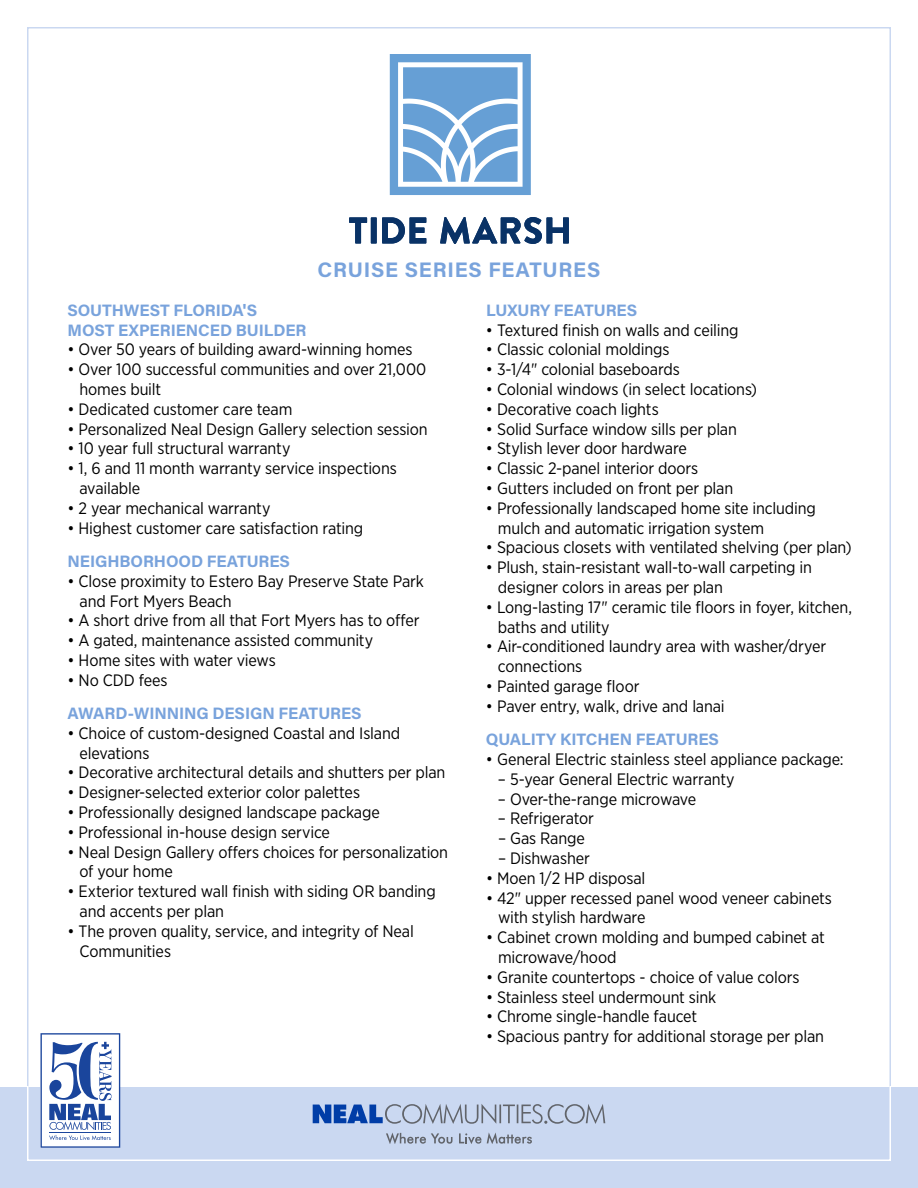
<style>
.page{position:relative;width:918px;height:1188px;background:#fff}
.page>*{position:absolute;margin:0;border:0;box-sizing:border-box;transform-origin:0 0}
.t1{font:21px "Acumin Variable Concept";letter-spacing:.035em;color:#79a3dc}
.t2{font:16.5px/19.8px "Gotham Narrow";letter-spacing:-.01em;color:#000}
.t3{font:16.5px/19.8px "Acumin Variable Concept";letter-spacing:-.005em;color:#79a3dc}
</style>
<div class="page">
<svg style="left:390px;top:54px;width:141px;height:141px"></svg>
<svg style="left:349px;top:217px;width:18px;height:27px"></svg>
<div style="left:371px;top:217px;width:6px;height:27px;background:#093266"></div>
<svg style="left:382px;top:217px;width:44px;height:27px"></svg>
<svg style="left:440px;top:217px;width:129px;height:27px"></svg>
<div style="left:0;top:1087px;width:918px;height:101px;background:#cad8f1"></div>
<svg style="left:27px;top:1087px;width:864px;height:74px"></svg>
<svg style="left:313px;top:1104px;width:292px;height:20px"></svg>
<svg style="left:386px;top:1133px;width:67px;height:11px"></svg>
<svg style="left:459px;top:1132px;width:73px;height:12px"></svg>
<svg style="left:40px;top:1033px;width:80px;height:115px"></svg>
<h2 class="t1" style="left:317px;top:256px;width:285px">CRUISE SERIES FEATURES</h2>
<h3 class="t3" style="left:68px;top:300px;width:240px">SOUTHWEST FLORIDA'S<br>MOST EXPERIENCED BUILDER</h3>
<p class="t2" style="left:68px;top:339px;width:347px">• Over 50 years of building award-winning homes</p>
<p class="t2" style="left:80px;top:359px;width:348px;text-indent:-12px">• Over 100 successful communities and over 21,000 homes built</p>
<p class="t2" style="left:68px;top:399px;width:226px">• Dedicated customer care team</p>
<p class="t2" style="left:68px;top:419px;width:362px">• Personalized Neal Design Gallery selection session</p>
<p class="t2" style="left:68px;top:438px;width:224px">• 10 year full structural warranty</p>
<p class="t2" style="left:80px;top:458px;width:319px;text-indent:-12px">• 1, 6 and 11 month warranty service inspections available</p>
<p class="t2" style="left:68px;top:498px;width:205px">• 2 year mechanical warranty</p>
<p class="t2" style="left:68px;top:518px;width:297px">• Highest customer care satisfaction rating</p>
<h3 class="t3" style="left:68px;top:551px;width:224px">NEIGHBORHOOD FEATURES</h3>
<p class="t2" style="left:80px;top:571px;width:346px;text-indent:-12px">• Close proximity to Estero Bay Preserve State Park and Fort Myers Beach</p>
<p class="t2" style="left:68px;top:610px;width:354px">• A short drive from all that Fort Myers has to offer</p>
<p class="t2" style="left:68px;top:630px;width:307px">• A gated, maintenance assisted community</p>
<p class="t2" style="left:68px;top:650px;width:210px">• Home sites with water views</p>
<p class="t2" style="left:68px;top:670px;width:102px">• No CDD fees</p>
<h3 class="t3" style="left:68px;top:703px;width:296px">AWARD-WINNING DESIGN FEATURES</h3>
<p class="t2" style="left:80px;top:723px;width:322px;text-indent:-12px">• Choice of custom-designed Coastal and Island elevations</p>
<p class="t2" style="left:68px;top:762px;width:379px">• Decorative architectural details and shutters per plan</p>
<p class="t2" style="left:68px;top:782px;width:294px">• Designer-selected exterior color palettes</p>
<p class="t2" style="left:68px;top:802px;width:314px">• Professionally designed landscape package</p>
<p class="t2" style="left:68px;top:822px;width:264px">• Professional in-house design service</p>
<p class="t2" style="left:80px;top:842px;width:370px;text-indent:-12px">• Neal Design Gallery offers choices for personalization of your home</p>
<p class="t2" style="left:80px;top:881px;width:358px;text-indent:-12px">• Exterior textured wall finish with siding OR banding and accents per plan</p>
<p class="t2" style="left:80px;top:921px;width:336px;text-indent:-12px">• The proven quality, service, and integrity of Neal<br>Communities</p>
<h3 class="t3" style="left:486px;top:300px;width:153px">LUXURY FEATURES</h3>
<p class="t2" style="left:486px;top:320px;width:254px">• Textured finish on walls and ceiling</p>
<p class="t2" style="left:486px;top:339px;width:185px">• Classic colonial moldings</p>
<p class="t2" style="left:486px;top:359px;width:195px">• 3-1/4" colonial baseboards</p>
<p class="t2" style="left:486px;top:379px;width:273px">• Colonial windows (in select locations)</p>
<p class="t2" style="left:486px;top:399px;width:174px">• Decorative coach lights</p>
<p class="t2" style="left:486px;top:419px;width:253px">• Solid Surface window sills per plan</p>
<p class="t2" style="left:486px;top:438px;width:203px">• Stylish lever door hardware</p>
<p class="t2" style="left:486px;top:458px;width:214px">• Classic 2-panel interior doors</p>
<p class="t2" style="left:486px;top:478px;width:249px">• Gutters included on front per plan</p>
<p class="t2" style="left:498px;top:498px;width:319px;text-indent:-12px">• Professionally landscaped home site including mulch and automatic irrigation system</p>
<p class="t2" style="left:486px;top:537px;width:367px">• Spacious closets with ventilated shelving (per plan)</p>
<p class="t2" style="left:498px;top:557px;width:316px;text-indent:-12px">• Plush, stain-resistant wall-to-wall carpeting in designer colors in areas per plan</p>
<p class="t2" style="left:498px;top:597px;width:356px;text-indent:-12px">• Long-lasting 17" ceramic tile floors in foyer, kitchen, baths and utility</p>
<p class="t2" style="left:498px;top:636px;width:330px;text-indent:-12px">• Air-conditioned laundry area with washer/dryer connections</p>
<p class="t2" style="left:486px;top:676px;width:155px">• Painted garage floor</p>
<p class="t2" style="left:486px;top:696px;width:240px">• Paver entry, walk, drive and lanai</p>
<h3 class="t3" style="left:486px;top:729px;width:235px">QUALITY KITCHEN FEATURES</h3>
<p class="t2" style="left:486px;top:749px;width:359px">• General Electric stainless steel appliance package:</p>
<p class="t2" style="left:498px;top:769px;width:238px">– 5-year General Electric warranty</p>
<p class="t2" style="left:498px;top:789px;width:200px">– Over-the-range microwave</p>
<p class="t2" style="left:498px;top:808px;width:97px">– Refrigerator</p>
<p class="t2" style="left:498px;top:828px;width:88px">– Gas Range</p>
<p class="t2" style="left:498px;top:848px;width:93px">– Dishwasher</p>
<p class="t2" style="left:486px;top:868px;width:161px">• Moen 1/2 HP disposal</p>
<p class="t2" style="left:498px;top:888px;width:336px;text-indent:-12px">• 42" upper recessed panel wood veneer cabinets with stylish hardware</p>
<p class="t2" style="left:498px;top:927px;width:329px;text-indent:-12px">• Cabinet crown molding and bumped cabinet at microwave/hood</p>
<p class="t2" style="left:486px;top:967px;width:315px">• Granite countertops - choice of value colors</p>
<p class="t2" style="left:486px;top:987px;width:232px">• Stainless steel undermount sink</p>
<p class="t2" style="left:486px;top:1006px;width:213px">• Chrome single-handle faucet</p>
<p class="t2" style="left:486px;top:1026px;width:340px">• Spacious pantry for additional storage per plan</p>
</div>
